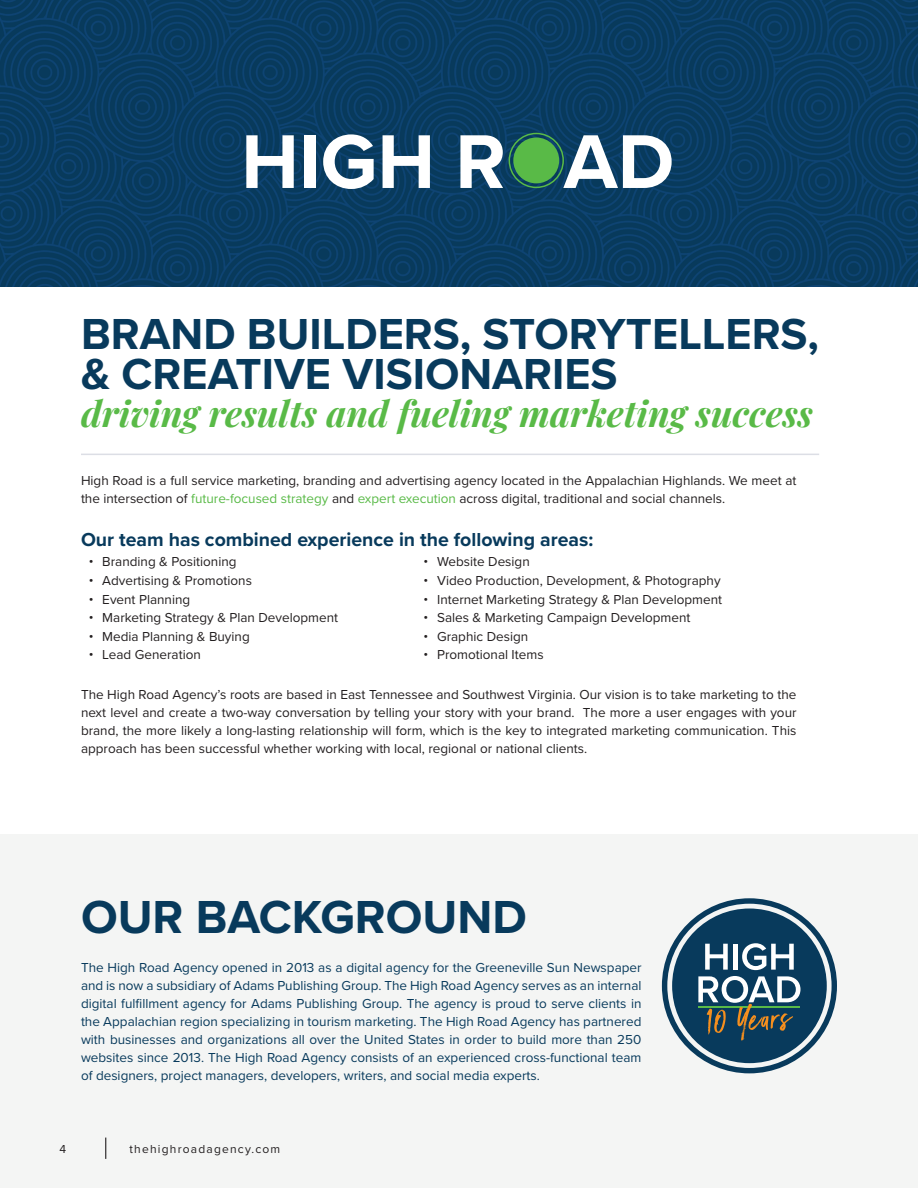
<style>
.page{position:relative;width:918px;height:1188px;background:#fff}
.page>*{position:absolute;margin:0;border:0;box-sizing:border-box;transform-origin:0 0}
.t1{font:700 48px "Proxima Nova";color:#083a5c}
.t2{font:700 45px/40.5px "Proxima Nova";color:#083a5c}
.t3{font:italic 36px "Playfair Display";color:#59ba47}
.t4{font:700 19.5px "Proxima Nova";color:#083a5c}
.t5{font:13.5px/18px "Proxima Nova";color:#231f20}
.t6{font:13.5px/18px "Proxima Nova";color:#083a5c;text-align:justify}
.t7{font:12px "Proxima Nova";letter-spacing:.1em;color:#231f20}
.s1{color:#59ba47}
</style>
<div class="page">
<div style="left:0;top:834px;width:918px;height:354px;background:#f4f5f4"></div>
<svg style="left:105px;top:1138px;width:1px;height:21px"></svg>
<svg style="left:662px;top:898px;width:175px;height:175px"></svg>
<hr style="left:81px;top:454px;width:738px;height:1px;background:#dcdee5">
<img style="left:0;top:0;width:918px;height:286px">
<svg style="left:246px;top:135px;width:48px;height:53px"></svg>
<div style="left:304px;top:135px;width:11px;height:53px;background:#fff"></div>
<svg style="left:323px;top:134px;width:51px;height:55px"></svg>
<svg style="left:383px;top:135px;width:47px;height:53px"></svg>
<svg style="left:460px;top:135px;width:43px;height:53px"></svg>
<svg style="left:509px;top:133px;width:163px;height:55px"></svg>
<div style="left:513px;top:138px;width:46px;height:45px;background:#59ba47;border-radius:50%"></div>
<h2 class="t2" style="left:81px;top:313px;width:740px">BRAND BUILDERS, STORYTELLERS, &amp; CREATIVE VISIONARIES</h2>
<h3 class="t3" style="left:81px;top:385px;width:734px">driving results and fueling marketing success</h3>
<p class="t5" style="left:81px;top:471px;width:717px">High Road is a full service marketing, branding and advertising agency located in the Appalachian Highlands. We meet at the intersection of <span class="s1">future-focused strategy</span> and <span class="s1">expert execution</span> across digital, traditional and social channels.</p>
<h3 class="t4" style="left:81px;top:525px;width:514px">Our team has combined experience in the following areas:</h3>
<p class="t5" style="left:89px;top:552px;width:149px">• Branding &amp; Positioning</p>
<p class="t5" style="left:89px;top:571px;width:165px">• Advertising &amp; Promotions</p>
<p class="t5" style="left:89px;top:589px;width:103px">• Event Planning</p>
<p class="t5" style="left:89px;top:608px;width:251px">• Marketing Strategy &amp; Plan Development</p>
<p class="t5" style="left:89px;top:627px;width:162px">• Media Planning &amp; Buying</p>
<p class="t5" style="left:89px;top:645px;width:114px">• Lead Generation</p>
<p class="t5" style="left:424px;top:552px;width:108px">• Website Design</p>
<p class="t5" style="left:424px;top:571px;width:299px">• Video Production, Development, &amp; Photography</p>
<p class="t5" style="left:424px;top:589px;width:300px">• Internet Marketing Strategy &amp; Plan Development</p>
<p class="t5" style="left:424px;top:608px;width:268px">• Sales &amp; Marketing Campaign Development</p>
<p class="t5" style="left:424px;top:627px;width:106px">• Graphic Design</p>
<p class="t5" style="left:424px;top:645px;width:122px">• Promotional Items</p>
<p class="t5" style="left:81px;top:685px;width:717px;text-align:justify">The High Road Agency’s roots are based in East Tennessee and Southwest Virginia. Our vision is to take marketing to the next level and create a two-way conversation by telling your story with your brand. The more a user engages with your brand, the more likely a long-lasting relationship will form, which is the key to integrated marketing communication. This approach has been successful whether working with local, regional or national clients.</p>
<h1 class="t1" style="left:81px;top:881px;width:447px">OUR BACKGROUND</h1>
<p class="t6" style="left:81px;top:958px;width:562px">The High Road Agency opened in 2013 as a digital agency for the Greeneville Sun Newspaper and is now a subsidiary of Adams Publishing Group. The High Road Agency serves as an internal digital fulfillment agency for Adams Publishing Group. The agency is proud to serve clients in the Appalachian region specializing in tourism marketing. The High Road Agency has partnered with businesses and organizations all over the United States in order to build more than 250 websites since 2013. The High Road Agency consists of an experienced cross-functional team of designers, project managers, developers, writers, and social media experts.</p>
<p class="t7" style="left:59px;top:1140px;width:8px">4</p>
<p class="t7" style="left:130px;top:1140px;width:152px">thehighroadagency.com</p>
</div>
